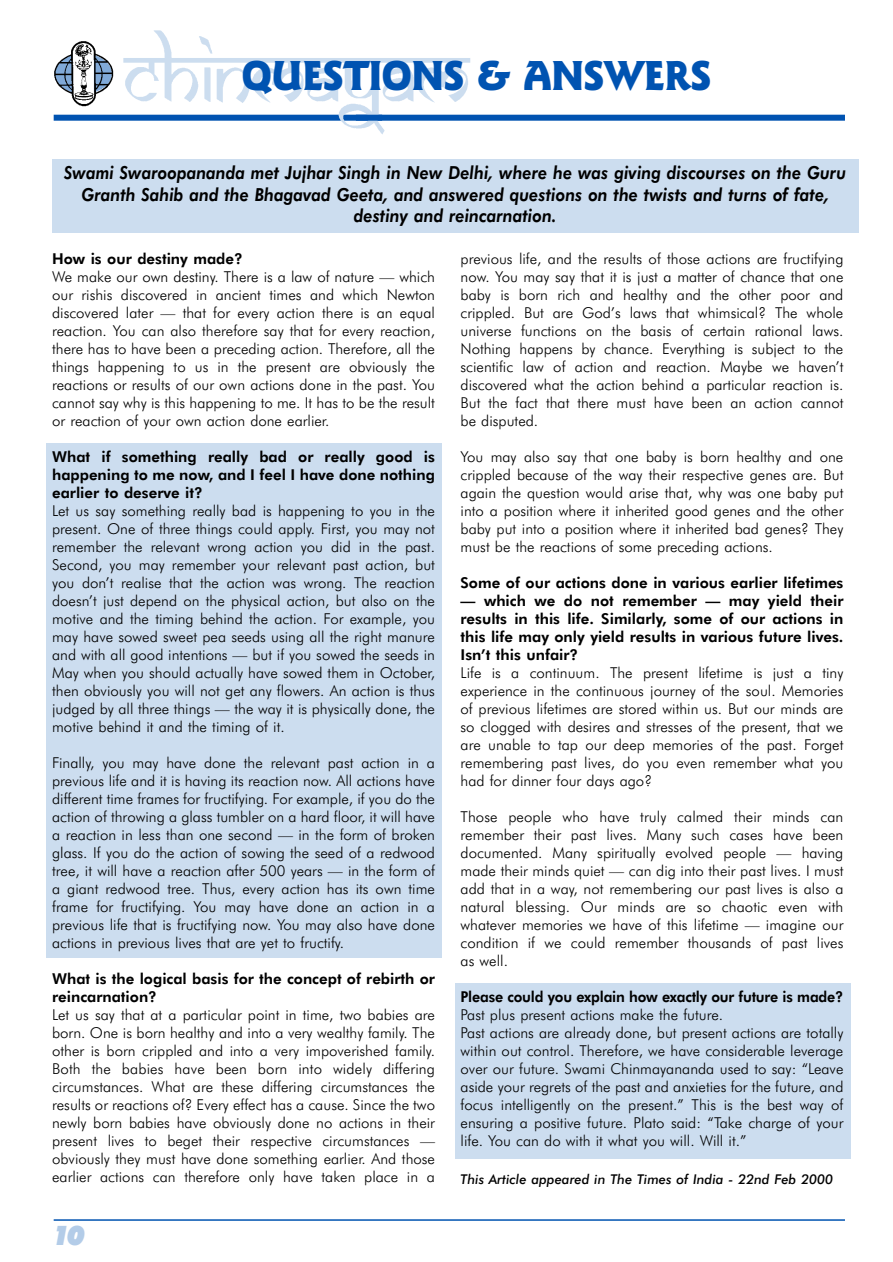
<style>
.page{position:relative;width:893px;height:1262px;background:#fff}
.page>*{position:absolute;margin:0;border:0;box-sizing:border-box;transform-origin:0 0}
.t1{font:900 42px "Goudy Sans IT Cby BT";letter-spacing:-.02em;color:#0053b1;scale:.9 1}
.t2{font:italic 900 27px "Futura BT";color:#b3cce8}
.t3{font:italic 800 18px/21.6px "Futura BT";color:#000;text-align:center;scale:.9 1}
.t4{font:300 15px/18px "Futura BT";color:#000;text-align:justify}
.t5{font:800 15px/18px "Futura BT";color:#000;text-align:justify}
.t6{font:800 15px "Futura BT";color:#000;scale:.95 1}
.t7{font:italic 500 13.5px "Futura BT";color:#000}
</style>
<div class="page">
<div style="left:54px;top:115px;width:328px;height:6px;background:#0053b1"></div>
<div style="left:454px;top:983px;width:396px;height:176px;background:#ccddef"></div>
<div style="left:46px;top:443px;width:395px;height:515px;background:#ccddef"></div>
<img style="left:124px;top:31px;width:346px;height:103px">
<img style="left:54px;top:41px;width:60px;height:66px">
<hr style="left:54px;top:1219px;width:791px;height:1px;background:#0053b1">
<div style="left:52px;top:159px;width:806px;height:73px;background:#ccddef"></div>
<div style="left:356px;top:115px;width:489px;height:6px;background:#0053b1"></div>
<h1 class="t1" style="left:241px;top:60px;width:524px">QUESTIONS &amp; ANSWERS</h1>
<p class="t3" style="left:64px;top:164px;width:870px">Swami Swaroopananda met Jujhar Singh in New Delhi, where he was giving discourses on the Guru<br>Granth Sahib and the Bhagavad Geeta, and answered questions on the twists and turns of fate, destiny and reincarnation.</p>
<p class="t5" style="left:52px;top:251px;width:192px">How is our destiny made?</p>
<p class="t4" style="left:52px;top:269px;width:384px">We make our own destiny. There is a law of nature — which our rishis discovered in ancient times and which Newton discovered later — that for every action there is an equal reaction. You can also therefore say that for every reaction, there has to have been a preceding action. Therefore, all the things happening to us in the present are obviously the reactions or results of our own actions done in the past. You cannot say why is this happening to me. It has to be the result or reaction of your own action done earlier.</p>
<p class="t5" style="left:52px;top:449px;width:384px">What if something really bad or really good is happening to me now, and I feel I have done nothing earlier to deserve it?</p>
<p class="t4" style="left:52px;top:503px;width:384px">Let us say something really bad is happening to you in the present. One of three things could apply. First, you may not remember the relevant wrong action you did in the past.<br>Second, you may remember your relevant past action, but you don’t realise that the action was wrong. The reaction doesn’t just depend on the physical action, but also on the motive and the timing behind the action. For example, you may have sowed sweet pea seeds using all the right manure and with all good intentions — but if you sowed the seeds in May when you should actually have sowed them in October, then obviously you will not get any flowers. An action is thus judged by all three things — the way it is physically done, the motive behind it and the timing of it.</p>
<p class="t4" style="left:52px;top:755px;width:384px">Finally, you may have done the relevant past action in a previous life and it is having its reaction now. All actions have different time frames for fructifying. For example, if you do the action of throwing a glass tumbler on a hard floor, it will have a reaction in less than one second — in the form of broken glass. If you do the action of sowing the seed of a redwood tree, it will have a reaction after 500 years — in the form of a giant redwood tree. Thus, every action has its own time frame for fructifying. You may have done an action in a previous life that is fructifying now. You may also have done actions in previous lives that are yet to fructify.</p>
<p class="t5" style="left:52px;top:971px;width:384px">What is the logical basis for the concept of rebirth or reincarnation?</p>
<p class="t4" style="left:52px;top:1007px;width:384px">Let us say that at a particular point in time, two babies are born. One is born healthy and into a very wealthy family. The other is born crippled and into a very impoverished family.<br>Both the babies have been born into widely differing circumstances. What are these differing circumstances the results or reactions of? Every effect has a cause. Since the two newly born babies have obviously done no actions in their present lives to beget their respective circumstances — obviously they must have done something earlier. And those earlier actions can therefore only have taken place in a</p>
<h2 class="t2" style="left:52px;top:1226px;width:35px">10</h2>
<p class="t4" style="left:460px;top:251px;width:384px">previous life, and the results of those actions are fructifying now. You may say that it is just a matter of chance that one baby is born rich and healthy and the other poor and crippled. But are God’s laws that whimsical? The whole universe functions on the basis of certain rational laws.<br>Nothing happens by chance. Everything is subject to the scientific law of action and reaction. Maybe we haven’t discovered what the action behind a particular reaction is.<br>But the fact that there must have been an action cannot be disputed.</p>
<p class="t4" style="left:460px;top:449px;width:384px">You may also say that one baby is born healthy and one crippled because of the way their respective genes are. But again the question would arise that, why was one baby put into a position where it inherited good genes and the other baby put into a position where it inherited bad genes? They must be the reactions of some preceding actions.</p>
<p class="t5" style="left:460px;top:575px;width:384px">Some of our actions done in various earlier lifetimes</p>
<p class="t5" style="left:460px;top:593px;width:384px">— which we do not remember — may yield their results in this life. Similarly, some of our actions in this life may only yield results in various future lives.<br>Isn’t this unfair?</p>
<p class="t4" style="left:460px;top:665px;width:384px">Life is a continuum. The present lifetime is just a tiny experience in the continuous journey of the soul. Memories of previous lifetimes are stored within us. But our minds are so clogged with desires and stresses of the present, that we are unable to tap our deep memories of the past. Forget remembering past lives, do you even remember what you had for dinner four days ago?</p>
<p class="t4" style="left:460px;top:809px;width:384px">Those people who have truly calmed their minds can remember their past lives. Many such cases have been documented. Many spiritually evolved people — having made their minds quiet — can dig into their past lives. I must add that in a way, not remembering our past lives is also a natural blessing. Our minds are so chaotic even with whatever memories we have of this lifetime — imagine our condition if we could remember thousands of past lives as well.</p>
<p class="t6" style="left:460px;top:991px;width:404px">Please could you explain how exactly our future is made?</p>
<p class="t4" style="left:460px;top:1007px;width:384px;text-align:left">Past plus present actions make the future.<br>Past actions are already done, but present actions are totally within out control. Therefore, we have considerable leverage over our future. Swami Chinmayananda used to say: “Leave aside your regrets of the past and anxieties for the future, and focus intelligently on the present.” This is the best way of ensuring a positive future. Plato said: “Take charge of your life. You can do with it what you will. Will it.”</p>
<p class="t7" style="left:460px;top:1174px;width:374px">This Article appeared in The Times of India - 22nd Feb 2000</p>
</div>
